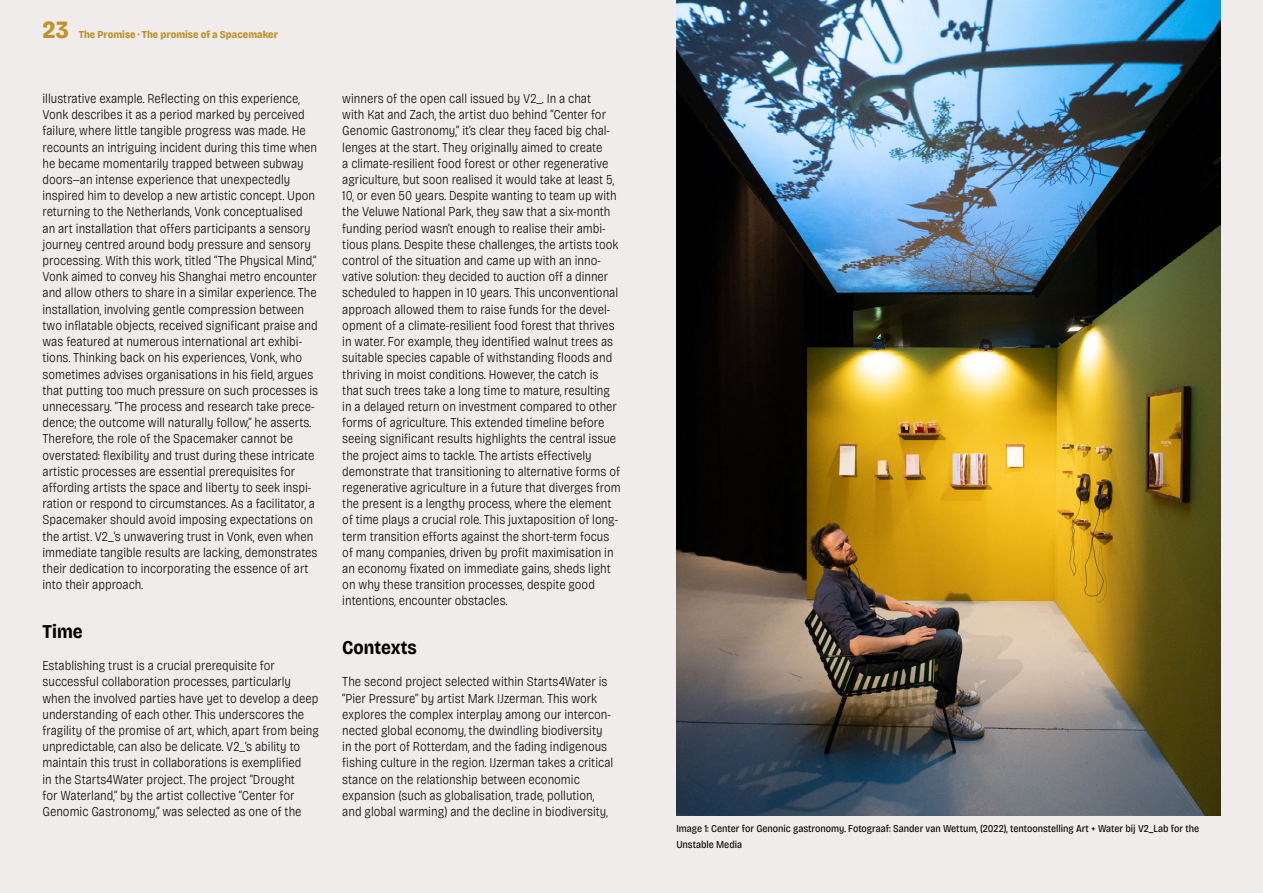
<style>
.page{position:relative;width:1263px;height:893px;background:#f0ecec}
.page>*{position:absolute;margin:0;border:0;box-sizing:border-box;transform-origin:0 0}
.t1{font:800 semi-condensed 24.75px "Bricolage Grotesque 24 pt";color:#be922c}
.t2{font:700 semi-condensed 19.5px "Bricolage Grotesque 24 pt";color:#000}
.t3{font:200 semi-condensed 13.5px/16.2px "Bricolage Grotesque 24 pt";color:#000}
.t4{font:800 semi-condensed 10.65px "Bricolage Grotesque 24 pt";color:#be922c}
.t5{font:semi-condensed 10.5px/16.2px "Bricolage Grotesque 24 pt";color:#000}
</style>
<div class="page">
<img style="left:676px;top:0;width:544px;height:816px">
<h1 class="t1" style="left:43px;top:10px;width:28px">23</h1>
<p class="t4" style="left:79px;top:26px;width:201px">The Promise · The promise of a Spacemaker</p>
<p class="t3" style="left:43px;top:90px;width:277px">illustrative example. Reflecting on this experience, Vonk describes it as a period marked by perceived failure, where little tangible progress was made. He recounts an intriguing incident during this time when he became momentarily trapped between subway doors—an intense experience that unexpectedly inspired him to develop a new artistic concept. Upon returning to the Netherlands, Vonk conceptualised an art installation that offers participants a sensory journey centred around body pressure and sensory processing. With this work, titled “The Physical Mind,” Vonk aimed to convey his Shanghai metro encounter and allow others to share in a similar experience. The installation, involving gentle compression between two inflatable objects, received significant praise and was featured at numerous international art exhibi&shy;tions. Thinking back on his experiences, Vonk, who sometimes advises organisations in his field, argues that putting too much pressure on such processes is unnecessary. “The process and research take prece&shy;dence; the outcome will naturally follow,” he asserts.<br>Therefore, the role of the Spacemaker cannot be overstated: flexibility and trust during these intricate artistic processes are essential prerequisites for affording artists the space and liberty to seek inspi&shy;ration or respond to circumstances. As a facilitator, a Spacemaker should avoid imposing expectations on the artist. V2_’s unwavering trust in Vonk, even when immediate tangible results are lacking, demonstrates their dedication to incorporating the essence of art into their approach.</p>
<h2 class="t2" style="left:43px;top:616px;width:42px">Time</h2>
<p class="t3" style="left:43px;top:657px;width:278px">Establishing trust is a crucial prerequisite for successful collaboration processes, particularly when the involved parties have yet to develop a deep understanding of each other. This underscores the fragility of the promise of art, which, apart from being unpredictable, can also be delicate. V2_’s ability to maintain this trust in collaborations is exemplified<br>in the Starts4Water project. The project “Drought<br>for Waterland,” by the artist collective “Center for Genomic Gastronomy,” was selected as one of the</p>
<p class="t3" style="left:342px;top:90px;width:280px">winners of the open call issued by V2_. In a chat<br>with Kat and Zach, the artist duo behind “Center for Genomic Gastronomy,” it’s clear they faced big chal&shy;lenges at the start. They originally aimed to create<br>a climate-resilient food forest or other regenerative agriculture, but soon realised it would take at least 5, 10, or even 50 years. Despite wanting to team up with the Veluwe National Park, they saw that a six-month funding period wasn’t enough to realise their ambi&shy;tious plans. Despite these challenges, the artists took control of the situation and came up with an inno&shy;vative solution: they decided to auction off a dinner scheduled to happen in 10 years. This unconventional approach allowed them to raise funds for the devel&shy;opment of a climate-resilient food forest that thrives in water. For example, they identified walnut trees as suitable species capable of withstanding floods and thriving in moist conditions. However, the catch is that such trees take a long time to mature, resulting in a delayed return on investment compared to other forms of agriculture. This extended timeline before seeing significant results highlights the central issue the project aims to tackle. The artists effectively demonstrate that transitioning to alternative forms of regenerative agriculture in a future that diverges from the present is a lengthy process, where the element of time plays a crucial role. This juxtaposition of long&shy;term transition efforts against the short-term focus of many companies, driven by profit maximisation in an economy fixated on immediate gains, sheds light on why these transition processes, despite good intentions, encounter obstacles.</p>
<h2 class="t2" style="left:342px;top:632px;width:76px">Contexts</h2>
<p class="t3" style="left:342px;top:673px;width:272px">The second project selected within Starts4Water is “Pier Pressure” by artist Mark IJzerman. This work explores the complex interplay among our intercon&shy;nected global economy, the dwindling biodiversity in the port of Rotterdam, and the fading indigenous fishing culture in the region. IJzerman takes a critical stance on the relationship between economic expansion (such as globalisation, trade, pollution, and global warming) and the decline in biodiversity,</p>
<p class="t5" style="left:676px;top:820px;width:524px">Image 1: Center for Genonic gastronomy. Fotograaf: Sander van Wettum, (2022), tentoonstelling Art + Water bij V2_Lab for the<br>Unstable Media</p>
</div>
